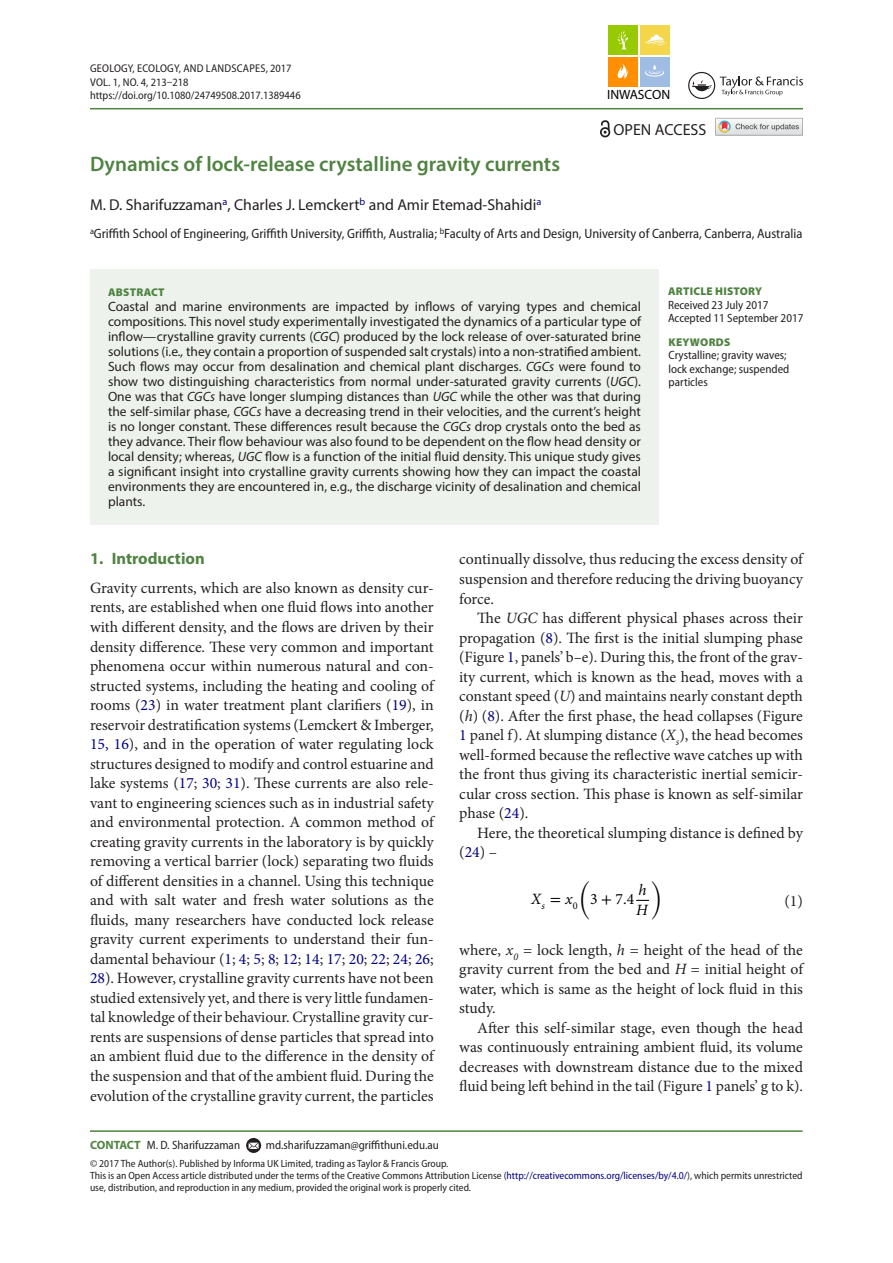
<style>
.page{position:relative;width:893px;height:1263px;background:#fff}
.page>*{position:absolute;margin:0;border:0;box-sizing:border-box;transform-origin:0 0}
.t1{font:600 21px "Myriad Pro";color:#508342}
.t2{font:700 16.5px "Myriad Pro";color:#508342}
.t3{font:16.05px "Myriad Pro";color:#231f20}
.t4{font:15.75px/19.5px "Minion Pro";color:#231f20;text-align:justify}
.t5{font:15.75px "Myriad Pro";color:#231f20}
.t6{font:italic 15.75px/20.1px "Minion Pro";color:#000}
.t7{font:15.75px "Minion Pro";color:#000}
.t8{font:15.75px "STIX Math Extensions";color:#000}
.t9{font:13.5px/15px "Myriad Pro";color:#231f20;text-align:justify}
.t10{font:semi-condensed 13.5px "Myriad Pro";color:#231f20}
.t11{font:13.35px "Myriad Pro";color:#000}
.t12{font:semi-condensed 12px/13.5px "Myriad Pro";color:#231f20}
.t13{font:semi-condensed 11.25px/13.5px "Myriad Pro";color:#231f20}
.t14{font:900 11.25px "Myriad Pro";letter-spacing:.02em;color:#508342}
.t15{font:semi-condensed 10.5px/12px "Myriad Pro";color:#231f20}
.s1{font-style:italic}
.s2{color:#000080}
.s3{font-weight:700;font-stretch:normal;color:#508342}
.s4{font-family:"STIX Math"}
.s5{font-family:"STIX Math";font-style:normal}
</style>
<div class="page">
<hr style="left:90px;top:108px;width:713px;height:1px;background:#508342">
<hr style="left:90px;top:1130px;width:713px;height:2px;background:#508342">
<svg style="left:246px;top:1138px;width:15px;height:15px"></svg>
<svg style="left:249px;top:1142px;width:10px;height:7px"></svg>
<div style="left:90px;top:269px;width:569px;height:255px;background:#edf3ec"></div>
<svg style="left:636px;top:900px;width:13px;height:1px"></svg>
<svg style="left:688px;top:72px;width:115px;height:27px"></svg>
<div style="left:640px;top:26px;width:29px;height:29px;background:#f3d64a"></div>
<svg style="left:644px;top:34px;width:21px;height:12px"></svg>
<div style="left:608px;top:57px;width:29px;height:29px;background:#ff8f00"></div>
<svg style="left:617px;top:64px;width:11px;height:15px"></svg>
<div style="left:608px;top:26px;width:29px;height:29px;background:#97ca00"></div>
<svg style="left:617px;top:31px;width:11px;height:18px"></svg>
<div style="left:640px;top:57px;width:29px;height:29px;background:#9fbce3"></div>
<svg style="left:645px;top:65px;width:19px;height:12px"></svg>
<svg style="left:600px;top:120px;width:10px;height:17px"></svg>
<svg style="left:715px;top:118px;width:88px;height:17px"></svg>
<p class="t13" style="left:90px;top:62px;width:212px">Geology, Ecology, and Landscapes, 2017<br>VOL. 1, NO. 4, 213–218 https://doi.org/10.1080/24749508.2017.1389446</p>
<p class="t11" style="left:607px;top:86px;width:65px">INWASCON</p>
<p class="t3" style="left:614px;top:120px;width:94px">OPEN ACCESS</p>
<h1 class="t1" style="left:90px;top:151px;width:472px">Dynamics of lock-release crystalline gravity currents</h1>
<p class="t5" style="left:90px;top:195px;width:453px">M. D. Sharifuzzaman<sup>a</sup>, Charles J. Lemckert<sup>b</sup> and Amir Etemad-Shahidi<sup>a</sup></p>
<p class="t10" style="left:90px;top:226px;width:714px"><sup>a</sup>Griffith School of Engineering, Griffith University, Griffith, Australia; <sup>b</sup>Faculty of Arts and Design, University of Canberra, Canberra, Australia</p>
<p class="t14" style="left:108px;top:285px;width:58px">ABSTRACT</p>
<p class="t9" style="left:108px;top:298px;width:534px">Coastal and marine environments are impacted by inflows of varying types and chemical compositions. This novel study experimentally investigated the dynamics of a particular type of inflow—crystalline gravity currents (<span class="s1">CGC</span>) produced by the lock release of over-saturated brine solutions (i.e<span class="s1">.,</span> they contain a proportion of suspended salt crystals) into a non-stratified ambient.<br>Such flows may occur from desalination and chemical plant discharges. <span class="s1">CGCs</span> were found to show two distinguishing characteristics from normal under-saturated gravity currents (<span class="s1">UGC</span>).<br>One was that <span class="s1">CGCs</span> have longer slumping distances than <span class="s1">UGC</span> while the other was that during the self-similar phase, <span class="s1">CGCs</span> have a decreasing trend in their velocities, and the current’s height is no longer constant. These differences result because the <span class="s1">CGCs</span> drop crystals onto the bed as they advance. Their flow behaviour was also found to be dependent on the flow head density or local density; whereas, <span class="s1">UGC</span> flow is a function of the initial fluid density. This unique study gives a significant insight into crystalline gravity currents showing how they can impact the coastal environments they are encountered in, e.g., the discharge vicinity of desalination and chemical plants.</p>
<p class="t14" style="left:668px;top:285px;width:96px">ARTICLE HISTORY</p>
<p class="t12" style="left:668px;top:298px;width:137px">Received 23 July 2017<br>Accepted 11 September 2017</p>
<p class="t14" style="left:669px;top:335px;width:63px">KEYWORDS</p>
<p class="t12" style="left:668px;top:349px;width:122px">Crystalline; gravity waves; lock exchange; suspended particles</p>
<p class="t2" style="left:90px;top:548px;width:116px">1. Introduction</p>
<p class="t4" style="left:90px;top:578px;width:345px">Gravity currents, which are also known as density cur&shy;rents, are established when one fluid flows into another with different density, and the flows are driven by their density difference. These very common and important phenomena occur within numerous natural and con&shy;structed systems, including the heating and cooling of rooms (<span class="s2">23</span>) in water treatment plant clarifiers (<span class="s2">19</span>), in reservoir destratification systems (Lemckert &amp; Imberger, <span class="s2">15, 16</span>), and in the operation of water regulating lock structures designed to modify and control estuarine and lake systems (<span class="s2">17</span>; <span class="s2">30</span>; <span class="s2">31</span>). These currents are also rele&shy;vant to engineering sciences such as in industrial safety and environmental protection. A common method of creating gravity currents in the laboratory is by quickly removing a vertical barrier (lock) separating two fluids of different densities in a channel. Using this technique and with salt water and fresh water solutions as the fluids, many researchers have conducted lock release gravity current experiments to understand their fun&shy;damental behaviour (<span class="s2">1</span>; <span class="s2">4</span>; <span class="s2">5</span>; <span class="s2">8</span>; <span class="s2">12</span>; <span class="s2">14</span>; <span class="s2">17</span>; <span class="s2">20</span>; <span class="s2">22</span>; <span class="s2">24</span>; <span class="s2">26</span>; <span class="s2">28</span>). However, crystalline gravity currents have not been studied extensively yet, and there is very little fundamen&shy;tal knowledge of their behaviour. Crystalline gravity cur&shy;rents are suspensions of dense particles that spread into an ambient fluid due to the difference in the density of the suspension and that of the ambient fluid. During the evolution of the crystalline gravity current, the particles</p>
<p class="t12" style="left:90px;top:1138px;width:152px"><span class="s3">CONTACT</span> M. D. Sharifuzzaman</p>
<p class="t12" style="left:266px;top:1138px;width:175px">md.sharifuzzaman@griffithuni.edu.au</p>
<p class="t4" style="left:459px;top:550px;width:345px">continually dissolve, thus reducing the excess density of suspension and therefore reducing the driving buoyancy force.</p>
<p class="t4" style="left:459px;top:608px;width:345px;text-indent:18px">The <span class="s1">UGC</span> has different physical phases across their propagation (<span class="s2">8</span>). The first is the initial slumping phase (Figure <span class="s2">1</span>, panels’ b–e). During this, the front of the grav&shy;ity current, which is known as the head, moves with a constant speed (<span class="s1">U</span>) and maintains nearly constant depth (<span class="s1">h</span>) (<span class="s2">8</span>). After the first phase, the head collapses (Figure <span class="s2">1</span> panel f). At slumping distance (<span class="s1">X</span><sub>s</sub>), the head becomes well-formed because the reflective wave catches up with the front thus giving its characteristic inertial semicir&shy;cular cross section. This phase is known as self-similar phase (<span class="s2">24</span>).</p>
<p class="t4" style="left:459px;top:823px;width:345px;text-indent:18px">Here, the theoretical slumping distance is defined by (<span class="s2">24</span>) –</p>
<p class="t7" style="left:590px;top:890px;width:46px">3 <span class="s4">+</span> 7.4</p>
<p class="t6" style="left:636px;top:881px;width:13px">h<br>H</p>
<p class="t8" style="left:651px;top:867px;width:13px">)</p>
<p class="t8" style="left:578px;top:867px;width:13px">(</p>
<p class="t6" style="left:531px;top:891px;width:48px">X<sub>s</sub> <span class="s5">=</span> x<sub>0</sub></p>
<p class="t4" style="left:784px;top:891px;width:20px">(1)</p>
<p class="t4" style="left:459px;top:940px;width:345px">where, <span class="s1">x</span><sub>0</sub> = lock length, <span class="s1">h</span> = height of the head of the gravity current from the bed and <span class="s1">H</span> = initial height of water, which is same as the height of lock fluid in this study.</p>
<p class="t4" style="left:459px;top:1018px;width:345px;text-indent:18px">After this self-similar stage, even though the head was continuously entraining ambient fluid, its volume decreases with downstream distance due to the mixed fluid being left behind in the tail (Figure <span class="s2">1</span> panels’ g to k).</p>
<p class="t15" style="left:90px;top:1158px;width:714px">© 2017 The Author(s). Published by Informa UK Limited, trading as Taylor &amp; Francis Group.<br>This is an Open Access article distributed under the terms of the Creative Commons Attribution License (<span class="s2">http://creativecommons.org/licenses/by/4.0/</span>), which permits unrestricted use, distribution, and reproduction in any medium, provided the original work is properly cited.</p>
</div>
